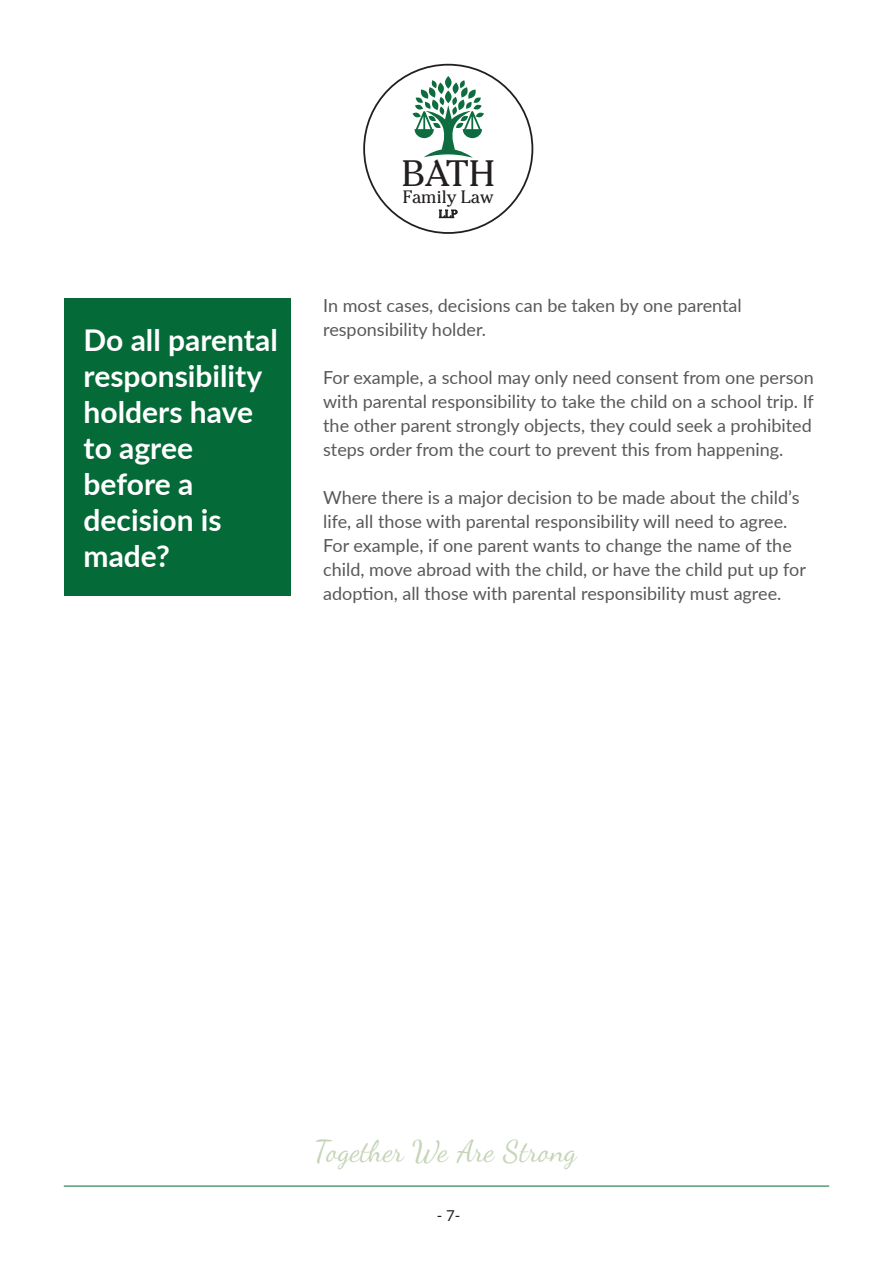
<style>
.page{position:relative;width:893px;height:1263px;background:#fff}
.page>*{position:absolute;margin:0;border:0;box-sizing:border-box;transform-origin:0 0}
.t1{font:36.6px "Cheltenham Std";color:#231f20}
.t2{font:700 30px/36px "Lato";color:#fff}
.t3{font:30px "Dancing Script OT";color:#c5d4b6}
.t4{font:18px/24px "Lato";color:#57585a}
.t5{font:17.85px "Cheltenham Std";color:#231f20}
.t6{font:15px "Lato";color:#231f20}
.t7{font:10.8px "Cheltenham Std";color:#231f20}
</style>
<div class="page">
<hr style="left:64px;top:1186px;width:765px;height:1px;background:#046a38">
<svg style="left:445px;top:76px;width:6px;height:13px"></svg>
<svg style="left:413px;top:80px;width:71px;height:78px"></svg>
<div style="left:64px;top:298px;width:227px;height:297px;background:#046a38"></div>
<p class="t2" style="left:84px;top:320px;width:196px">Do all parental responsibility holders have</p>
<p class="t2" style="left:84px;top:428px;width:140px">to agree before a decision is</p>
<p class="t2" style="left:84px;top:536px;width:88px">made?</p>
<p class="t1" style="left:402px;top:152px;width:94px">BATH</p>
<p class="t5" style="left:403px;top:186px;width:93px">Family Law</p>
<p class="t7" style="left:439px;top:208px;width:20px">LLP</p>
<p class="t4" style="left:323px;top:293px;width:420px">In most cases, decisions can be taken by one parental responsibility holder.</p>
<p class="t4" style="left:323px;top:365px;width:492px;text-align:justify">For example, a school may only need consent from one person with parental responsibility to take the child on a school trip. If the other parent strongly objects, they could seek a prohibited steps order from the court to prevent this from happening.</p>
<p class="t4" style="left:323px;top:485px;width:484px">Where there is a major decision to be made about the child’s life, all those with parental responsibility will need to agree.<br>For example, if one parent wants to change the name of the child, move abroad with the child, or have the child put up for adoption, all those with parental responsibility must agree.</p>
<p class="t3" style="left:316px;top:1133px;width:263px">Together We Are Strong</p>
<p class="t6" style="left:437px;top:1205px;width:25px">- 7-</p>
</div>
